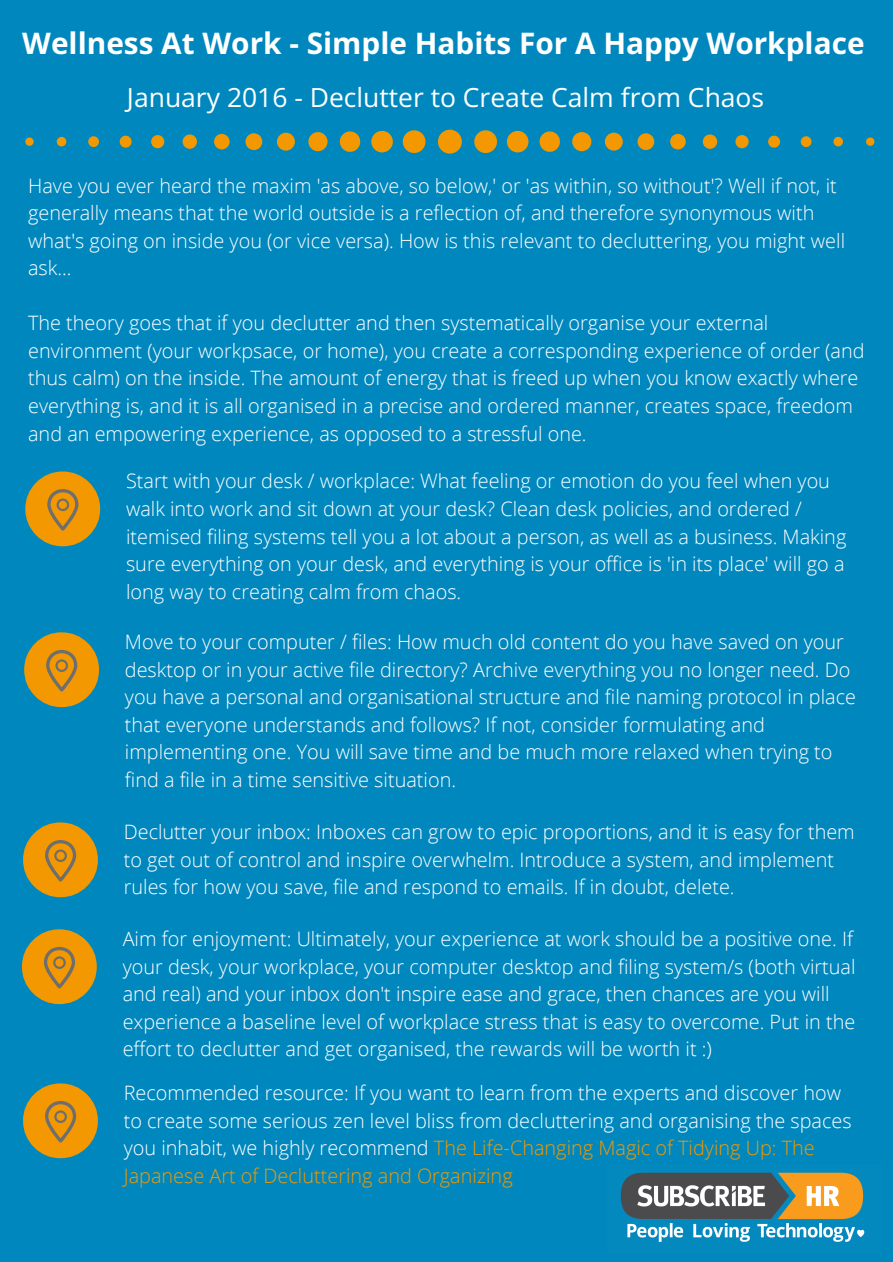
<style>
.page{position:relative;width:893px;height:1262px;background:#fff}
.page>*{position:absolute;margin:0;border:0;box-sizing:border-box;transform-origin:0 0}
.t1{font:700 29.78px "Open Sans";color:#fff}
.t2{font:26.47px "Open Sans";color:#fff}
.t3{font:300 19.88px/27.5px "Open Sans";color:#fff}
.s1{color:#f39800}
</style>
<div class="page">
<div style="left:0;top:0;width:892px;height:1262px;background:#0088be"></div>
<div style="left:438px;top:130px;width:24px;height:24px;background:#f39800;border-radius:50%"></div>
<div style="left:474px;top:130px;width:23px;height:23px;background:#f39800;border-radius:50%"></div>
<div style="left:507px;top:131px;width:21px;height:21px;background:#f39800;border-radius:50%"></div>
<svg style="left:539px;top:131px;width:21px;height:21px"></svg>
<svg style="left:572px;top:132px;width:19px;height:19px"></svg>
<div style="left:605px;top:133px;width:17px;height:18px;background:#f39800;border-radius:50%"></div>
<div style="left:637px;top:133px;width:17px;height:17px;background:#f39800;border-radius:50%"></div>
<svg style="left:670px;top:134px;width:15px;height:15px"></svg>
<svg style="left:702px;top:134px;width:15px;height:15px"></svg>
<svg style="left:735px;top:135px;width:13px;height:13px"></svg>
<div style="left:768px;top:136px;width:12px;height:12px;background:#f39800;border-radius:50%"></div>
<div style="left:800px;top:136px;width:11px;height:11px;background:#f39800;border-radius:50%"></div>
<div style="left:833px;top:137px;width:10px;height:9px;background:#f39800;border-radius:50%"></div>
<div style="left:866px;top:137px;width:8px;height:9px;background:#f39800;border-radius:50%"></div>
<div style="left:403px;top:130px;width:22px;height:23px;background:#f39800;border-radius:50%"></div>
<div style="left:371px;top:131px;width:22px;height:21px;background:#f39800;border-radius:50%"></div>
<svg style="left:340px;top:131px;width:20px;height:21px"></svg>
<div style="left:308px;top:132px;width:19px;height:19px;background:#f39800;border-radius:50%"></div>
<div style="left:277px;top:133px;width:18px;height:18px;background:#f39800;border-radius:50%"></div>
<svg style="left:245px;top:133px;width:17px;height:17px"></svg>
<div style="left:214px;top:134px;width:15px;height:15px;background:#f39800;border-radius:50%"></div>
<div style="left:182px;top:134px;width:15px;height:15px;background:#f39800;border-radius:50%"></div>
<svg style="left:151px;top:135px;width:13px;height:13px"></svg>
<div style="left:120px;top:136px;width:12px;height:12px;background:#f39800;border-radius:50%"></div>
<div style="left:88px;top:136px;width:11px;height:11px;background:#f39800;border-radius:50%"></div>
<div style="left:57px;top:137px;width:9px;height:9px;background:#f39800;border-radius:50%"></div>
<div style="left:25px;top:137px;width:9px;height:9px;background:#f39800;border-radius:50%"></div>
<svg style="left:25px;top:471px;width:75px;height:75px"></svg>
<svg style="left:24px;top:632px;width:75px;height:75px"></svg>
<svg style="left:23px;top:822px;width:75px;height:75px"></svg>
<svg style="left:22px;top:929px;width:75px;height:75px"></svg>
<svg style="left:23px;top:1083px;width:75px;height:75px"></svg>
<img style="left:620px;top:1172px;width:245px;height:70px">
<h1 class="t1" style="left:22px;top:22px;width:843px">Wellness At Work - Simple Habits For A Happy Workplace</h1>
<h2 class="t2" style="left:127px;top:78px;width:638px">January 2016 - Declutter to Create Calm from Chaos</h2>
<p class="t3" style="left:28px;top:171px;width:818px">Have you ever heard the maxim 'as above, so below,' or 'as within, so without'? Well if not, it generally means that the world outside is a reflection of, and therefore synonymous with what's going on inside you (or vice versa). How is this relevant to decluttering, you might well ask...</p>
<p class="t3" style="left:28px;top:309px;width:838px">The theory goes that if you declutter and then systematically organise your external environment (your workpsace, or home), you create a corresponding experience of order (and thus calm) on the inside. The amount of energy that is freed up when you know exactly where everything is, and it is all organised in a precise and ordered manner, creates space, freedom and an empowering experience, as opposed to a stressful one.</p>
<p class="t3" style="left:126px;top:467px;width:721px">Start with your desk / workplace: What feeling or emotion do you feel when you walk into work and sit down at your desk? Clean desk policies, and ordered / itemised filing systems tell you a lot about a person, as well as a business. Making sure everything on your desk, and everything is your office is 'in its place' will go a long way to creating calm from chaos.</p>
<p class="t3" style="left:125px;top:628px;width:732px">Move to your computer / files: How much old content do you have saved on your desktop or in your active file directory? Archive everything you no longer need. Do you have a personal and organisational structure and file naming protocol in place that everyone understands and follows? If not, consider formulating and implementing one. You will save time and be much more relaxed when trying to find a file in a time sensitive situation.</p>
<p class="t3" style="left:124px;top:818px;width:732px">Declutter your inbox: Inboxes can grow to epic proportions, and it is easy for them to get out of control and inspire overwhelm. Introduce a system, and implement rules for how you save, file and respond to emails. If in doubt, delete.</p>
<p class="t3" style="left:123px;top:925px;width:734px">Aim for enjoyment: Ultimately, your experience at work should be a positive one. If your desk, your workplace, your computer desktop and filing system/s (both virtual and real) and your inbox don't inspire ease and grace, then chances are you will experience a baseline level of workplace stress that is easy to overcome. Put in the effort to declutter and get organised, the rewards will be worth it :)</p>
<p class="t3" style="left:124px;top:1079px;width:729px">Recommended resource: If you want to learn from the experts and discover how to create some serious zen level bliss from decluttering and organising the spaces you inhabit, we highly recommend <span class="s1">The Life-Changing Magic of Tidying Up: The Japanese Art of Decluttering and Organizing</span></p>
</div>
